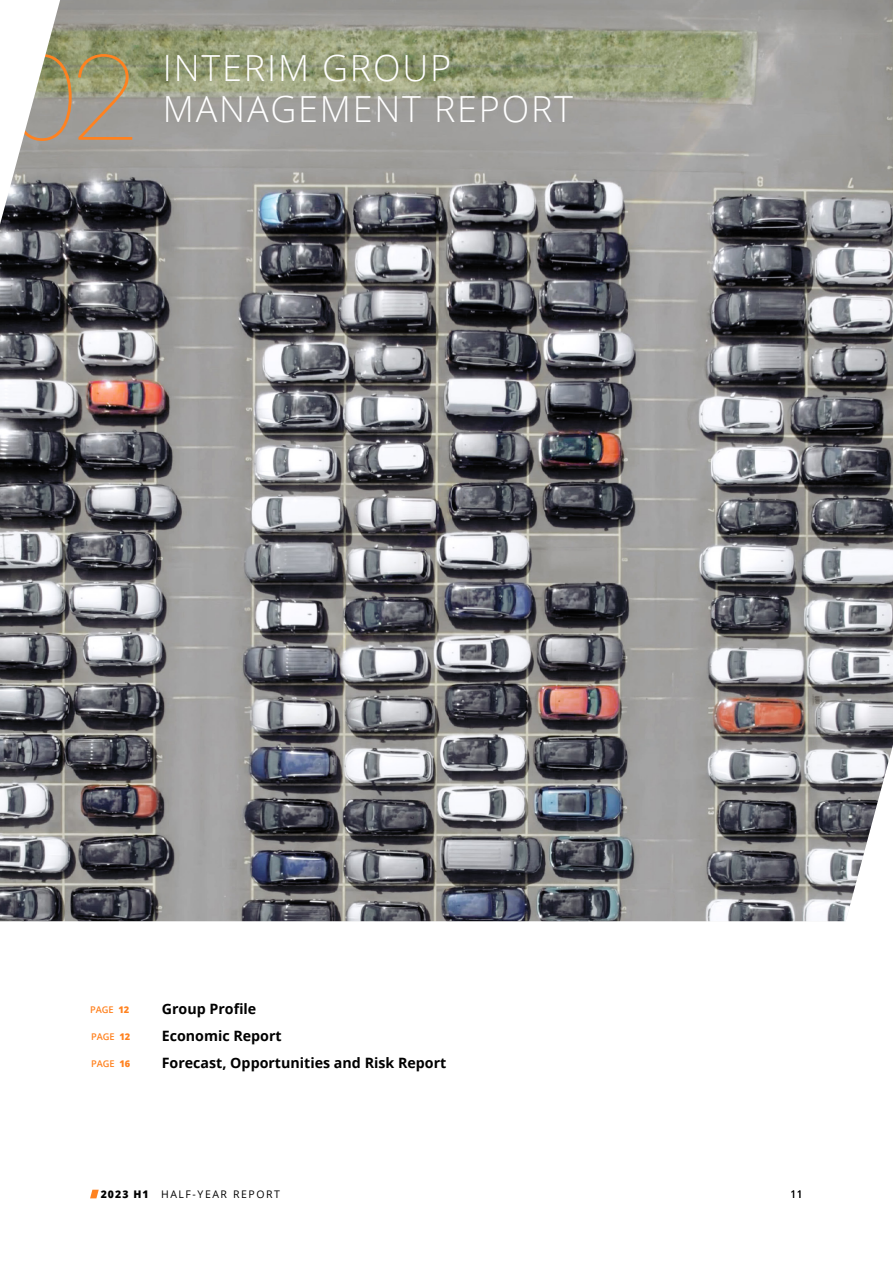
<style>
.page{position:relative;width:893px;height:1263px;background:#fff}
.page>*{position:absolute;margin:0;border:0;box-sizing:border-box;transform-origin:0 0}
.t1{font:200 120px "SF Pro Display";color:#ff8220}
.t2{font:300 36px/40.5px "Open Sans";letter-spacing:.05em;color:#fff}
.t3{font:700 14.25px/27px "Open Sans";color:#000}
.t4{font:10.5px "Open Sans";letter-spacing:.15em;color:#000}
.t5{font:600 9.3px "Open Sans";color:#ff8220}
.s1{font-weight:800}
</style>
<div class="page">
<svg style="left:90px;top:1190px;width:9px;height:8px"></svg>
<img style="left:0;top:0;width:893px;height:921px">
<svg style="left:0;top:0;width:60px;height:224px"></svg>
<h1 class="t1" style="left:8px;top:28px;width:131px">02</h1>
<h2 class="t2" style="left:163px;top:47px;width:412px">INTERIM GROUP<br>MANAGEMENT REPORT</h2>
<p class="t5" style="left:90px;top:1003px;width:41px">PAGE <span class="s1">12</span></p>
<p class="t5" style="left:91px;top:1030px;width:41px">PAGE <span class="s1">12</span></p>
<p class="t5" style="left:91px;top:1057px;width:41px">PAGE <span class="s1">16</span></p>
<p class="t3" style="left:162px;top:995px;width:286px">Group Profile<br>Economic Report<br>Forecast, Opportunities and Risk Report</p>
<p class="t4" style="left:101px;top:1187px;width:181px"><span class="s1">2023 H1</span> HALF-YEAR REPORT</p>
<p class="t4" style="left:790px;top:1187px;width:14px">11</p>
</div>
